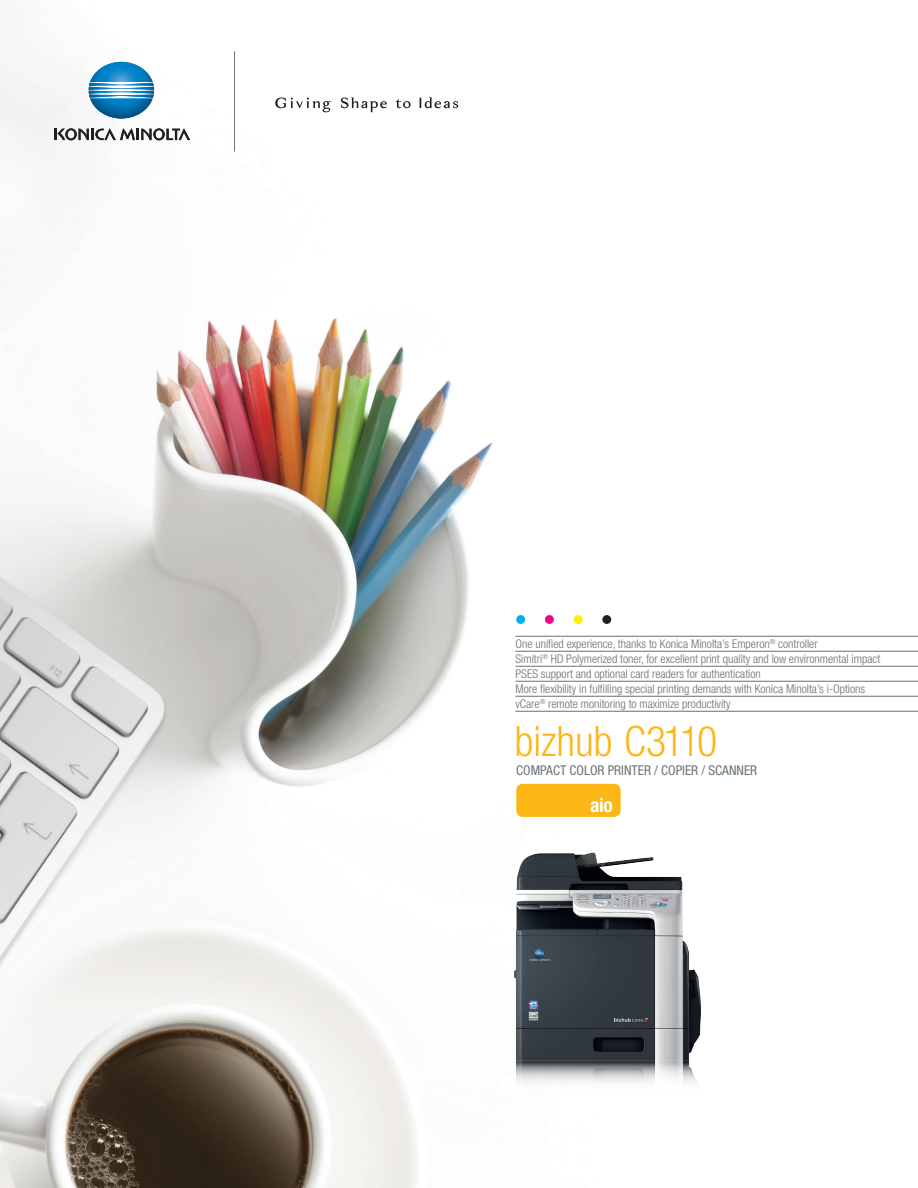
<style>
.page{position:relative;width:918px;height:1188px;background:#fff}
.page>*{position:absolute;margin:0;border:0;box-sizing:border-box;transform-origin:0 0}
.t1{font:300 condensed 42px "Helvetica Neue LT Std";color:#fcb615}
.t2{font:700 condensed 19.5px "Helvetica Neue LT Std";color:#fff}
.t3{font:condensed 13.5px "Helvetica Neue LT Std";color:#6a747b}
.t4{font:300 condensed 12px/15px "Helvetica Neue LT Std";color:#6c6d70}
</style>
<div class="page">
<img style="left:0;top:52px;width:918px;height:1136px">
<img style="left:89px;top:62px;width:65px;height:57px">
<svg style="left:54px;top:128px;width:136px;height:12px"></svg>
<svg style="left:341px;top:97px;width:46px;height:15px"></svg>
<svg style="left:420px;top:97px;width:38px;height:11px"></svg>
<svg style="left:275px;top:97px;width:56px;height:15px"></svg>
<svg style="left:396px;top:99px;width:15px;height:9px"></svg>
<hr style="left:234px;top:51px;width:1px;height:100px;background:#6a747b">
<svg style="left:516px;top:615px;width:9px;height:9px"></svg>
<svg style="left:545px;top:615px;width:9px;height:9px"></svg>
<svg style="left:574px;top:615px;width:9px;height:9px"></svg>
<svg style="left:602px;top:615px;width:9px;height:9px"></svg>
<div style="left:516px;top:784px;width:105px;height:33px;background:#fcb615;border-radius:7px"></div>
<img style="left:514px;top:853px;width:187px;height:335px">
<hr style="left:516px;top:636px;width:402px;height:1px;background:#6c6d70">
<hr style="left:516px;top:651px;width:402px;height:1px;background:#6c6d70">
<hr style="left:516px;top:666px;width:402px;height:1px;background:#6c6d70">
<hr style="left:516px;top:681px;width:402px;height:1px;background:#6c6d70">
<hr style="left:516px;top:696px;width:402px;height:1px;background:#6c6d70">
<hr style="left:516px;top:711px;width:402px;height:1px;background:#6c6d70">
<p class="t4" style="left:516px;top:636px;width:366px">One unified experience, thanks to Konica Minolta’s Emperon<sup>®</sup> controller<br>Simitri<sup>®</sup> HD Polymerized toner, for excellent print quality and low environmental impact PSES support and optional card readers for authentication<br>More flexibility in fulfilling special printing demands with Konica Minolta’s i-Options vCare<sup>®</sup> remote monitoring to maximize productivity</p>
<h1 class="t1" style="left:515px;top:717px;width:204px">bizhub C3110</h1>
<p class="t3" style="left:516px;top:763px;width:243px">COMPACT COLOR PRINTER / COPIER / SCANNER</p>
<h2 class="t2" style="left:590px;top:794px;width:24px">aio</h2>
</div>
